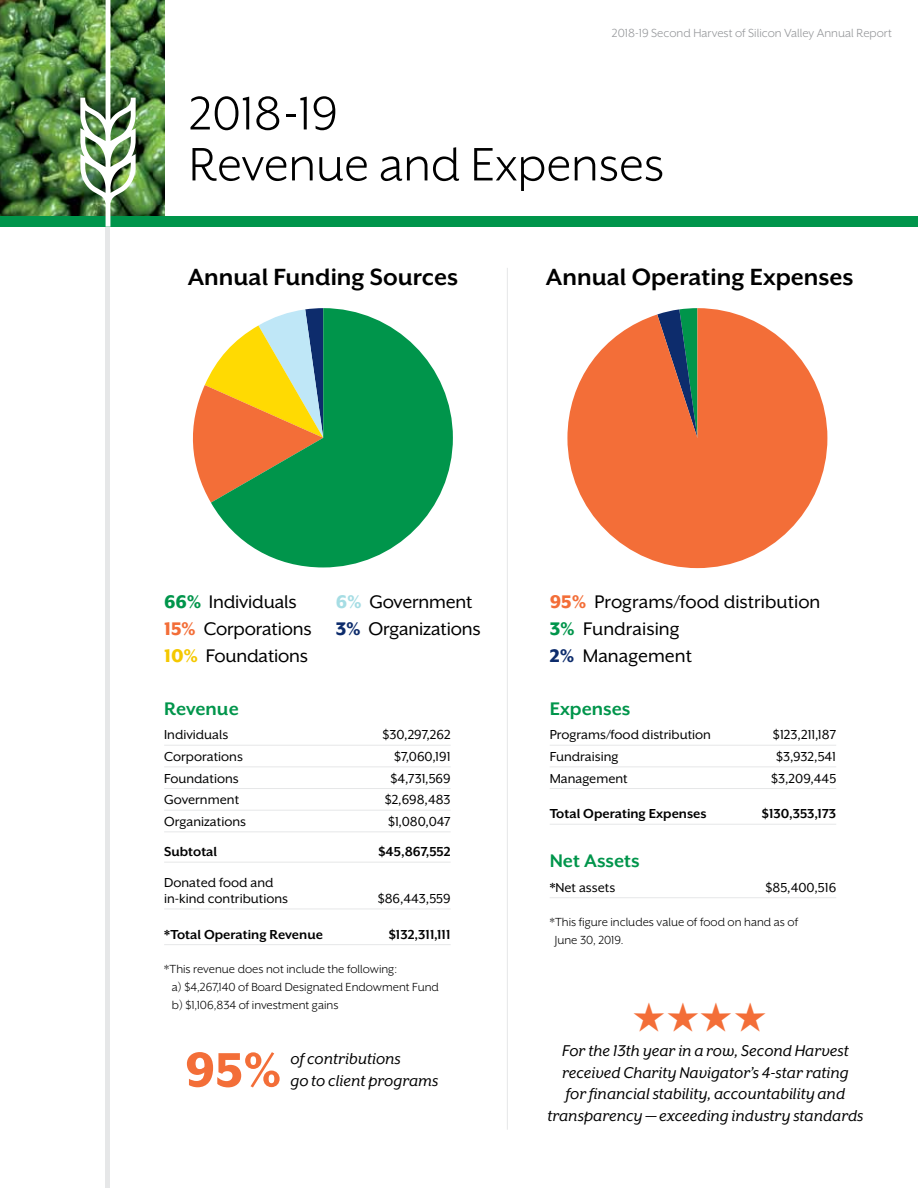
<style>
.page{position:relative;width:918px;height:1188px;background:#fff}
.page>*{position:absolute;margin:0;border:0;box-sizing:border-box;transform-origin:0 0}
.t1{font:800 55.5px "Mr Eaves XL San OT";color:#f36e38}
.t2{font:54px/51px "Mr Eaves XL San OT";color:#000}
.t3{font:40.5px "Zapf Dingbats ITC";color:#f36e38}
.t4{font:700 27px "Mr Eaves XL San OT";color:#000}
.t5{font:21px/27px "Mr Eaves XL San OT";letter-spacing:-.01em;color:#000}
.t6{font:700 21px "Mr Eaves XL San OT";color:#00954b}
.t7{font:italic 18px/21.6px "Mr Eaves XL San OT";color:#000;text-align:center}
.t8{font:15px/16.5px "Mr Eaves XL San OT";color:#000}
.t9{font:700 15px "Mr Eaves XL San OT";color:#000}
.t10{font:13.5px/18px "Mr Eaves XL San OT";color:#000}
.t11{font:13.5px "Mr Eaves XL San OT";color:#939598}
.s1{font-weight:800;color:#00954b}
.s2{font-weight:800;color:#f36e38}
.s3{font-weight:800;color:#f4c801}
.s4{font-weight:800;color:#a6dde4}
.s5{font-weight:800;color:#0d2c6c}
</style>
<div class="page">
<hr style="left:106px;top:225px;width:4px;height:963px;background:#e6e7e8">
<img style="left:0;top:0;width:164px;height:216px">
<div style="left:0;top:216px;width:918px;height:11px;background:#00954b"></div>
<hr style="left:164px;top:745px;width:287px;height:1px;background:#e6e7e8">
<hr style="left:164px;top:766px;width:287px;height:1px;background:#e6e7e8">
<hr style="left:164px;top:788px;width:287px;height:1px;background:#e6e7e8">
<hr style="left:164px;top:810px;width:287px;height:1px;background:#e6e7e8">
<hr style="left:164px;top:831px;width:287px;height:1px;background:#e6e7e8">
<hr style="left:164px;top:862px;width:287px;height:1px;background:#e6e7e8">
<hr style="left:164px;top:909px;width:287px;height:1px;background:#e6e7e8">
<hr style="left:164px;top:944px;width:287px;height:1px;background:#e6e7e8">
<hr style="left:550px;top:745px;width:286px;height:1px;background:#e6e7e8">
<hr style="left:550px;top:766px;width:286px;height:1px;background:#e6e7e8">
<hr style="left:550px;top:788px;width:286px;height:1px;background:#e6e7e8">
<hr style="left:550px;top:824px;width:286px;height:1px;background:#e6e7e8">
<hr style="left:550px;top:897px;width:286px;height:1px;background:#e6e7e8">
<svg style="left:192px;top:373px;width:19px;height:130px"></svg>
<svg style="left:211px;top:308px;width:242px;height:259px;fill:#00954b"></svg>
<svg style="left:567px;top:308px;width:260px;height:260px;fill:#f36e38"></svg>
<hr style="left:507px;top:268px;width:1px;height:862px;background:#e6e7e8">
<img style="left:80px;top:0;width:56px;height:227px">
<p class="t11" style="left:612px;top:26px;width:282px">2018-19 Second Harvest of Silicon Valley Annual Report</p>
<h2 class="t2" style="left:189px;top:88px;width:477px">2018-19<br>Revenue and Expenses</h2>
<h3 class="t4" style="left:188px;top:263px;width:272px">Annual Funding Sources</h3>
<h3 class="t4" style="left:546px;top:263px;width:309px">Annual Operating Expenses</h3>
<h3 class="t5" style="left:164px;top:588px;width:149px"><span class="s1">66%</span> Individuals<br><span class="s2">15%</span> Corporations<br><span class="s3">10%</span> Foundations</h3>
<h3 class="t5" style="left:336px;top:588px;width:146px"><span class="s4">6%</span> Government<br><span class="s5">3%</span> Organizations</h3>
<h3 class="t5" style="left:550px;top:588px;width:272px"><span class="s2">95%</span> Programs/food distribution<br><span class="s1">3%</span> Fundraising<br><span class="s5">2%</span> Management</h3>
<h3 class="t6" style="left:164px;top:698px;width:76px">Revenue</h3>
<p class="t8" style="left:164px;top:727px;width:66px">Individuals</p>
<p class="t8" style="left:382px;top:727px;width:70px">$30,297,262</p>
<p class="t8" style="left:164px;top:748px;width:80px">Corporations</p>
<p class="t8" style="left:394px;top:748px;width:58px">$7,060,191</p>
<p class="t8" style="left:164px;top:770px;width:76px">Foundations</p>
<p class="t8" style="left:391px;top:770px;width:62px">$4,731,569</p>
<p class="t8" style="left:164px;top:792px;width:77px">Government</p>
<p class="t8" style="left:385px;top:792px;width:67px">$2,698,483</p>
<p class="t8" style="left:164px;top:813px;width:83px">Organizations</p>
<p class="t8" style="left:388px;top:813px;width:64px">$1,080,047</p>
<p class="t9" style="left:164px;top:844px;width:55px">Subtotal</p>
<p class="t9" style="left:379px;top:844px;width:74px">$45,867,552</p>
<p class="t8" style="left:164px;top:874px;width:125px">Donated food and in-kind contributions</p>
<p class="t8" style="left:378px;top:890px;width:74px">$86,443,559</p>
<p class="t9" style="left:164px;top:927px;width:160px">*Total Operating Revenue</p>
<p class="t9" style="left:389px;top:927px;width:63px">$132,311,111</p>
<p class="t10" style="left:172px;top:960px;width:269px;text-indent:-8px">*This revenue does not include the following:<br>a) $4,267,140 of Board Designated Endowment Fund b) $1,106,834 of investment gains</p>
<h1 class="t1" style="left:185px;top:1042px;width:98px">95%</h1>
<p class="t7" style="left:291px;top:1048px;width:112px">of contributions</p>
<p class="t7" style="left:291px;top:1069px;width:149px">go to client programs</p>
<h3 class="t6" style="left:550px;top:698px;width:82px">Expenses</h3>
<p class="t8" style="left:550px;top:727px;width:163px">Programs/food distribution</p>
<p class="t8" style="left:773px;top:727px;width:65px">$123,211,187</p>
<p class="t8" style="left:550px;top:748px;width:70px">Fundraising</p>
<p class="t8" style="left:776px;top:748px;width:62px">$3,932,541</p>
<p class="t8" style="left:550px;top:770px;width:80px">Management</p>
<p class="t8" style="left:771px;top:770px;width:67px">$3,209,445</p>
<p class="t9" style="left:550px;top:806px;width:158px">Total Operating Expenses</p>
<p class="t9" style="left:762px;top:806px;width:76px">$130,353,173</p>
<h3 class="t6" style="left:550px;top:850px;width:92px">Net Assets</h3>
<p class="t8" style="left:550px;top:879px;width:67px">*Net assets</p>
<p class="t8" style="left:766px;top:879px;width:72px">$85,400,516</p>
<p class="t10" style="left:555px;top:913px;width:245px;text-indent:-5px">*This figure includes value of food on hand as of<br>June 30, 2019.</p>
<h3 class="t3" style="left:633px;top:998px;width:136px">★ ★ ★ ★</h3>
<p class="t7" style="left:547px;top:1040px;width:317px">For the 13th year in a row, Second Harvest received Charity Navigator’s 4-star rating<br>for financial stability, accountability and transparency — exceeding industry standards</p>
</div>
